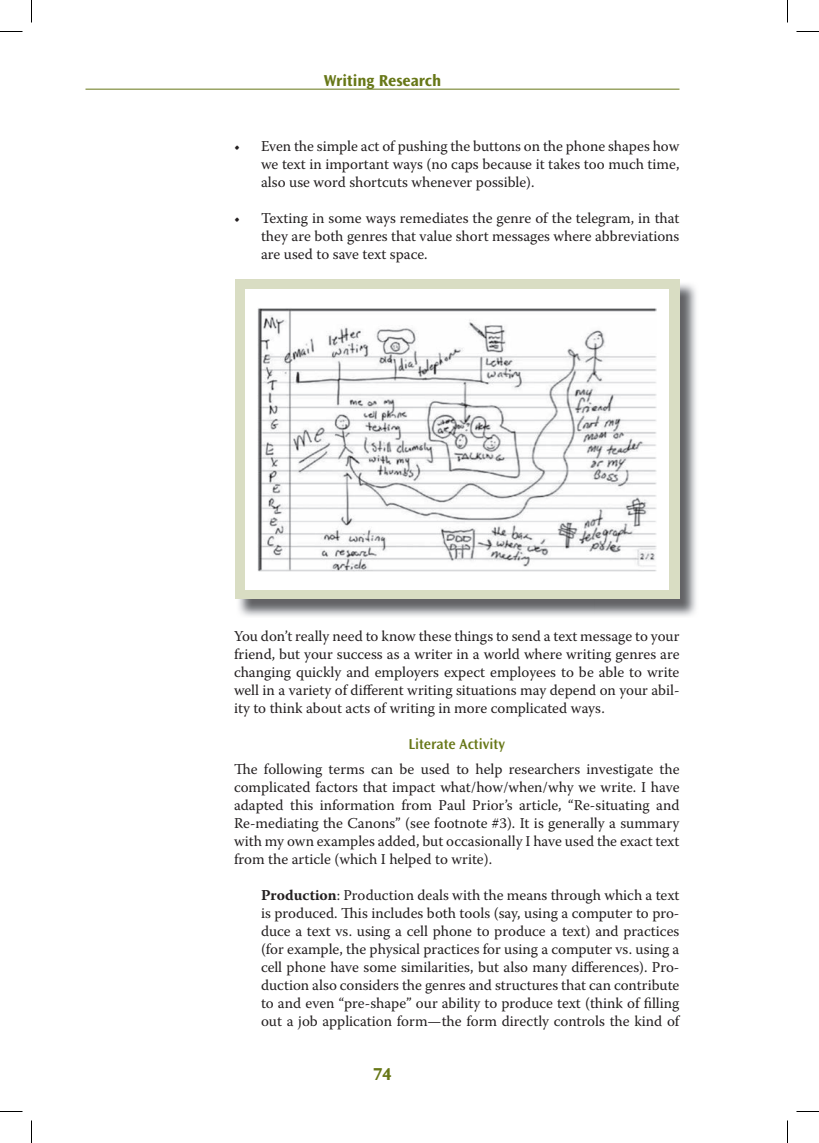
<style>
.page{position:relative;width:819px;height:1143px;background:#fff}
.page>*{position:absolute;margin:0;border:0;box-sizing:border-box;transform-origin:0 0}
.t1{font:700 18px "Ocean Sans Std";color:#677717}
.t2{font:700 16.5px "Ocean Sans Std";color:#677717}
.t3{font:15px/18px "Warnock Pro";color:#231f20;text-align:justify}
.t4{font:600 15px "Ocean Sans Std";color:#677717}
.s1{font-weight:700}
</style>
<div class="page">
<hr style="left:86px;top:89px;width:594px;height:1px;background:#677717">
<img style="left:238px;top:284px;width:458px;height:332px">
<div style="left:235px;top:280px;width:445px;height:319px;background:#d9ddc3"></div>
<div style="left:245px;top:289px;width:424px;height:300px;background:#fff"></div>
<img style="left:258px;top:308px;width:398px;height:263px">
<svg style="left:0;top:31px;width:22px;height:1px"></svg>
<svg style="left:796px;top:31px;width:23px;height:1px"></svg>
<svg style="left:0;top:1111px;width:22px;height:1px"></svg>
<svg style="left:796px;top:1111px;width:23px;height:1px"></svg>
<svg style="left:31px;top:0;width:1px;height:22px"></svg>
<svg style="left:31px;top:1120px;width:1px;height:23px"></svg>
<svg style="left:787px;top:0;width:1px;height:22px"></svg>
<svg style="left:787px;top:1120px;width:1px;height:23px"></svg>
<p class="t2" style="left:324px;top:71px;width:119px">Writing Research</p>
<p class="t3" style="left:261px;top:136px;width:420px;text-indent:-27px">• Even the simple act of pushing the buttons on the phone shapes how we text in important ways (no caps because it takes too much time, also use word shortcuts whenever possible).</p>
<p class="t3" style="left:261px;top:208px;width:420px;text-indent:-27px">• Texting in some ways remediates the genre of the telegram, in that they are both genres that value short messages where abbreviations are used to save text space.</p>
<p class="t3" style="left:234px;top:627px;width:447px">You don’t really need to know these things to send a text message to your friend, but your success as a writer in a world where writing genres are changing quickly and employers expect employees to be able to write well in a variety of different writing situations may depend on your abil&shy;ity to think about acts of writing in more complicated ways.</p>
<p class="t4" style="left:408px;top:736px;width:98px">Literate Activity</p>
<p class="t3" style="left:234px;top:760px;width:447px;text-indent:17px">e following terms can be used to help researchers investigate the complicated factors that impact what/how/when/why we write. I have adapted this information from Paul Prior’s article, “Re-situating and Re-mediating the Canons” (see footnote #3). It is generally a summary with my own examples added, but occasionally I have used the exact text from the article (which I helped to write).</p>
<p class="t3" style="left:261px;top:886px;width:420px"><span class="s1">Production</span>: Production deals with the means through which a text is produced.</p>
<p class="t3" style="left:261px;top:904px;width:420px;text-indent:97px">is includes both tools (say, using a computer to pro&shy;duce a text vs. using a cell phone to produce a text) and practices (for example, the physical practices for using a computer vs. using a cell phone have some similarities, but also many differences). Pro&shy;duction also considers the genres and structures that can contribute to and even “pre-shape” our ability to produce text (think of filling out a job application form—the form directly controls the kind of</p>
<p class="t1" style="left:373px;top:1064px;width:20px">74</p>
</div>
